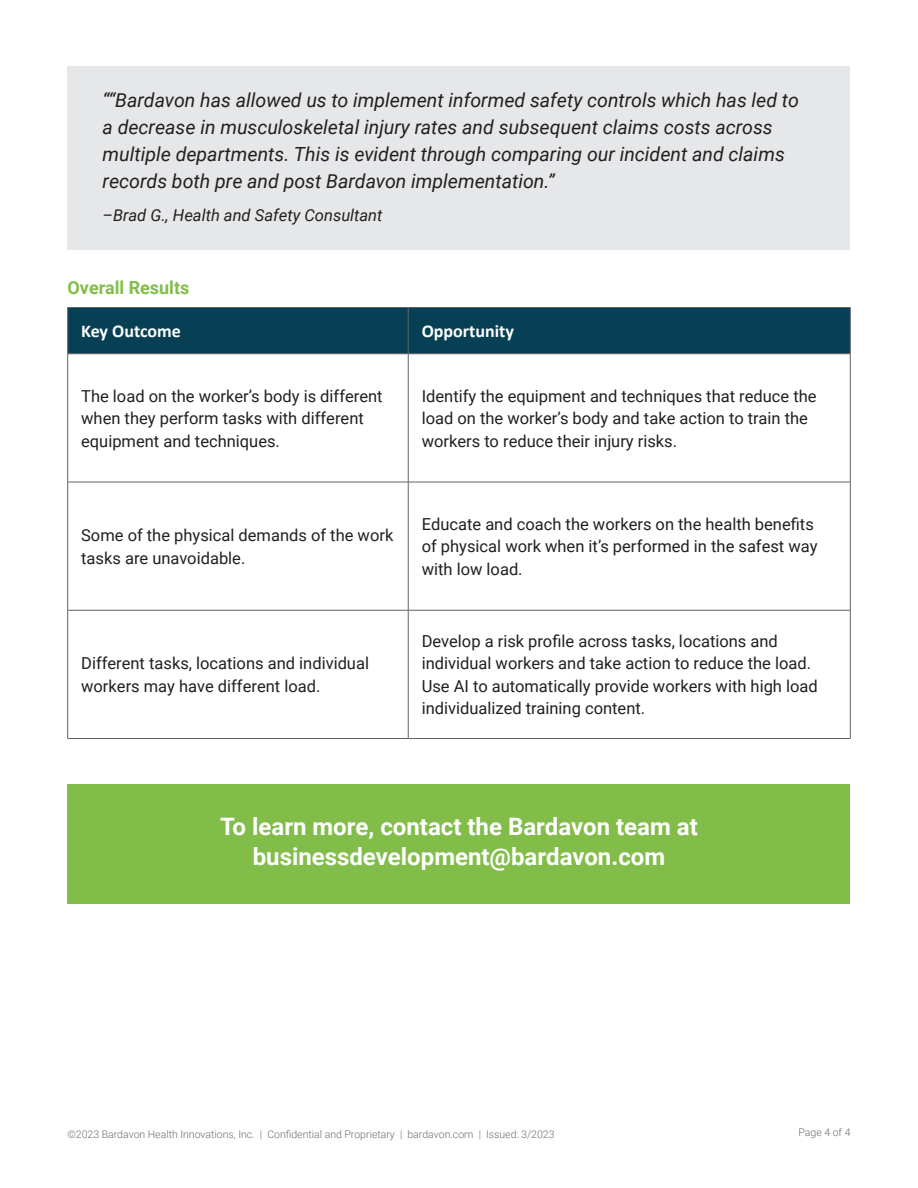
<style>
.page{position:relative;width:918px;height:1188px;background:#fff}
.page>*{position:absolute;margin:0;border:0;box-sizing:border-box;transform-origin:0 0}
.t1{font:700 24px "Roboto";color:#fff}
.t2{font:italic 19.5px/27px "Roboto";color:#231f20}
.t3{font:700 18px "Calibri";color:#fff}
.t4{font:700 18px "Roboto";color:#82bd4a}
.t5{font:16.5px/22.5px "Roboto";color:#231f20}
.t6{font:italic 16.5px "Roboto";color:#231f20}
.t7{font:300 10.5px "Roboto";color:#6c6d70}
</style>
<div class="page">
<div style="left:68px;top:785px;width:782px;height:119px;background:#82bd4a"></div>
<div style="left:68px;top:308px;width:782px;height:46px;background:#074054"></div>
<hr style="left:68px;top:307px;width:340px;height:1px;background:#636366">
<hr style="left:67px;top:308px;width:1px;height:46px;background:#636366">
<hr style="left:408px;top:307px;width:442px;height:1px;background:#636366">
<hr style="left:408px;top:308px;width:1px;height:46px;background:#636366">
<hr style="left:850px;top:308px;width:1px;height:46px;background:#636366">
<hr style="left:68px;top:354px;width:340px;height:1px;background:#636366">
<hr style="left:67px;top:354px;width:1px;height:128px;background:#636366">
<hr style="left:408px;top:354px;width:442px;height:1px;background:#636366">
<hr style="left:408px;top:354px;width:1px;height:128px;background:#636366">
<hr style="left:850px;top:354px;width:1px;height:128px;background:#636366">
<hr style="left:68px;top:482px;width:340px;height:1px;background:#636366">
<hr style="left:67px;top:482px;width:1px;height:128px;background:#636366">
<hr style="left:408px;top:482px;width:442px;height:1px;background:#636366">
<hr style="left:408px;top:482px;width:1px;height:128px;background:#636366">
<hr style="left:850px;top:482px;width:1px;height:128px;background:#636366">
<hr style="left:68px;top:610px;width:340px;height:1px;background:#636366">
<hr style="left:67px;top:610px;width:1px;height:128px;background:#636366">
<hr style="left:408px;top:610px;width:442px;height:1px;background:#636366">
<hr style="left:408px;top:610px;width:1px;height:128px;background:#636366">
<hr style="left:850px;top:610px;width:1px;height:128px;background:#636366">
<hr style="left:68px;top:738px;width:340px;height:1px;background:#636366">
<hr style="left:408px;top:738px;width:442px;height:1px;background:#636366">
<div style="left:68px;top:66px;width:782px;height:183px;background:#e6e7e9"></div>
<p class="t2" style="left:103px;top:86px;width:698px">““Bardavon has allowed us to implement informed safety controls which has led to a decrease in musculoskeletal injury rates and subsequent claims costs across</p>
<p class="t2" style="left:103px;top:140px;width:684px">multiple departments. This is evident through comparing our incident and claims</p>
<p class="t2" style="left:103px;top:167px;width:454px">records both pre and post Bardavon implementation.”</p>
<p class="t6" style="left:103px;top:203px;width:281px">–Brad G., Health and Safety Consultant</p>
<p class="t4" style="left:68px;top:275px;width:123px">Overall Results</p>
<p class="t3" style="left:81px;top:319px;width:101px">Key Outcome</p>
<p class="t3" style="left:422px;top:319px;width:94px">Opportunity</p>
<p class="t5" style="left:81px;top:384px;width:303px">The load on the worker’s body is different when they perform tasks with different equipment and techniques.</p>
<p class="t5" style="left:422px;top:384px;width:396px">Identify the equipment and techniques that reduce the load on the worker’s body and take action to train the workers to reduce their injury risks.</p>
<p class="t5" style="left:81px;top:523px;width:314px">Some of the physical demands of the work tasks are unavoidable.</p>
<p class="t5" style="left:422px;top:512px;width:397px">Educate and coach the workers on the health benefits of physical work when it’s performed in the safest way with low load.</p>
<p class="t5" style="left:81px;top:652px;width:289px">Different tasks, locations and individual workers may have different load.</p>
<p class="t5" style="left:422px;top:629px;width:398px">Develop a risk profile across tasks, locations and individual workers and take action to reduce the load.<br>Use AI to automatically provide workers with high load individualized training content.</p>
<p class="t1" style="left:220px;top:810px;width:479px">To learn more, contact the Bardavon team at</p>
<p class="t1" style="left:253px;top:840px;width:414px">businessdevelopment@bardavon.com</p>
<p class="t7" style="left:68px;top:1126px;width:489px">©2023 Bardavon Health Innovations, Inc. | Confidential and Proprietary | bardavon.com | Issued: 3/2023</p>
<p class="t7" style="left:799px;top:1125px;width:53px">Page 4 of 4</p>
</div>
